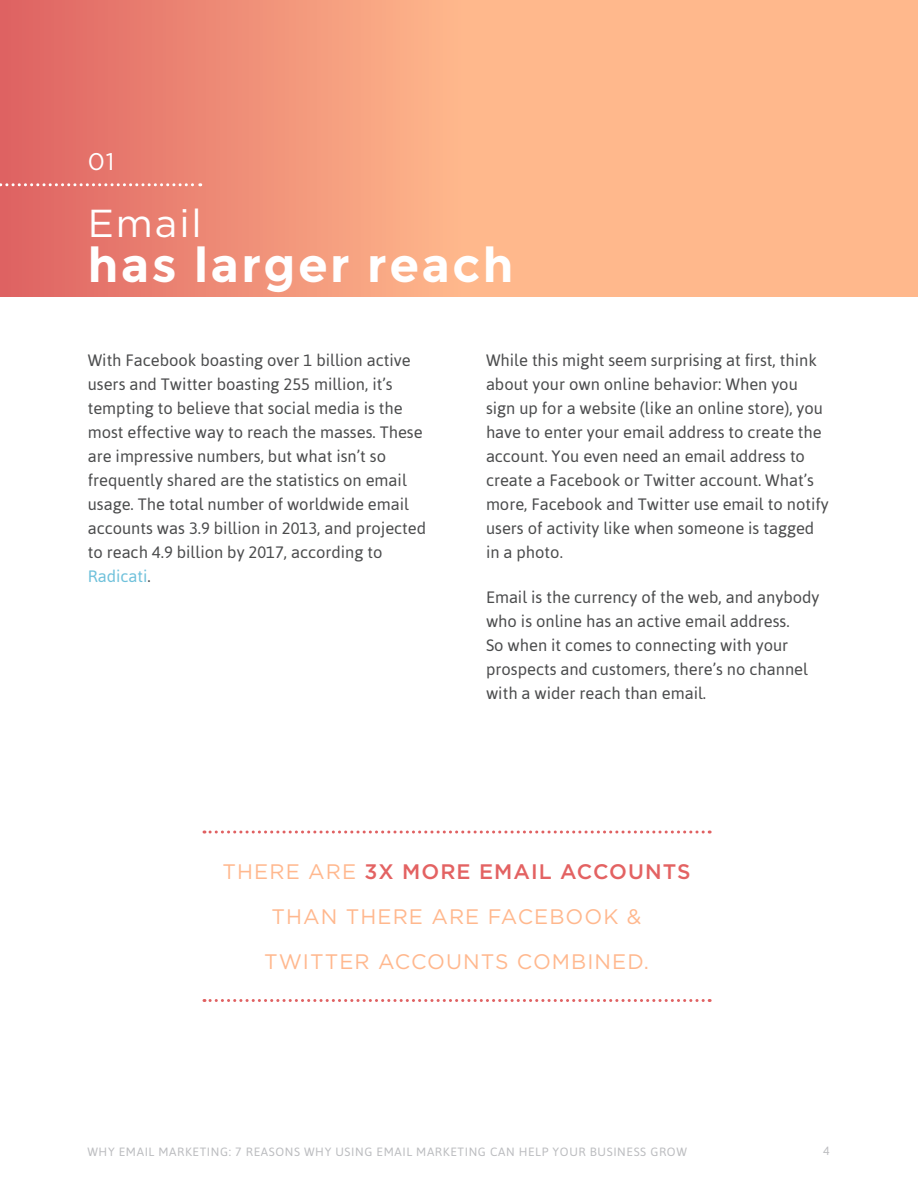
<style>
.page{position:relative;width:918px;height:1188px;background:#fff}
.page>*{position:absolute;margin:0;border:0;box-sizing:border-box;transform-origin:0 0}
.t1{font:700 48px "Montserrat";letter-spacing:.05em;color:#fff}
.header___email{font:39px "Gotham";letter-spacing:.05em;color:#fff}
.numbers{font:24px "Gotham";color:#fff}
.header___email-2{font:21px/45px "Gotham";letter-spacing:.05em;color:#ffb88e;text-align:center}
.Body{font:16.5px/24px "Asap";color:#4b4c4d}
.t2{font:12px "Asap";letter-spacing:.05em;color:#bcbdc0}
.s1{color:#6fc1db}
.s2{font-weight:500;color:#e36262}
</style>
<div class="page">
<svg style="left:0;top:0;width:918px;height:297px;background:#f6a181"></svg>
<svg style="left:0;top:183px;width:201px;height:3px"></svg>
<svg style="left:204px;top:831px;width:506px;height:3px"></svg>
<svg style="left:204px;top:999px;width:506px;height:3px"></svg>
<p class="numbers" style="left:88px;top:148px;width:28px">01</p>
<p class="header___email" style="left:88px;top:202px;width:116px">Email</p>
<h1 class="t1" style="left:88px;top:236px;width:427px">has larger reach</h1>
<p class="Body" style="left:88px;top:348px;width:340px">With Facebook boasting over 1 billion active users and Twitter boasting 255 million, it’s tempting to believe that social media is the most effective way to reach the masses. These are impressive numbers, but what isn’t so frequently shared are the statistics on email usage. The total number of worldwide email accounts was 3.9 billion in 2013, and projected to reach 4.9 billion by 2017, according to <span class="s1">Radicati</span>.</p>
<p class="Body" style="left:486px;top:348px;width:344px">While this might seem surprising at first, think about your own online behavior: When you sign up for a website (like an online store), you have to enter your email address to create the account. You even need an email address to create a Facebook or Twitter account. What’s more, Facebook and Twitter use email to notify users of activity like when someone is tagged in a photo.</p>
<p class="Body" style="left:486px;top:585px;width:335px">Email is the currency of the web, and anybody who is online has an active email address.<br>So when it comes to connecting with your prospects and customers, there’s no channel with a wider reach than email.</p>
<p class="header___email-2" style="left:223px;top:848px;width:469px">THERE ARE <span class="s2">3X MORE EMAIL ACCOUNTS<br></span>THAN THERE ARE FACEBOOK &amp;<br>TWITTER ACCOUNTS COMBINED.</p>
<p class="t2" style="left:87px;top:1145px;width:601px">WHY EMAIL MARKETING: 7 REASONS WHY USING EMAIL MARKETING CAN HELP YOUR BUSINESS GROW</p>
<p class="t2" style="left:823px;top:1144px;width:8px">4</p>
</div>
